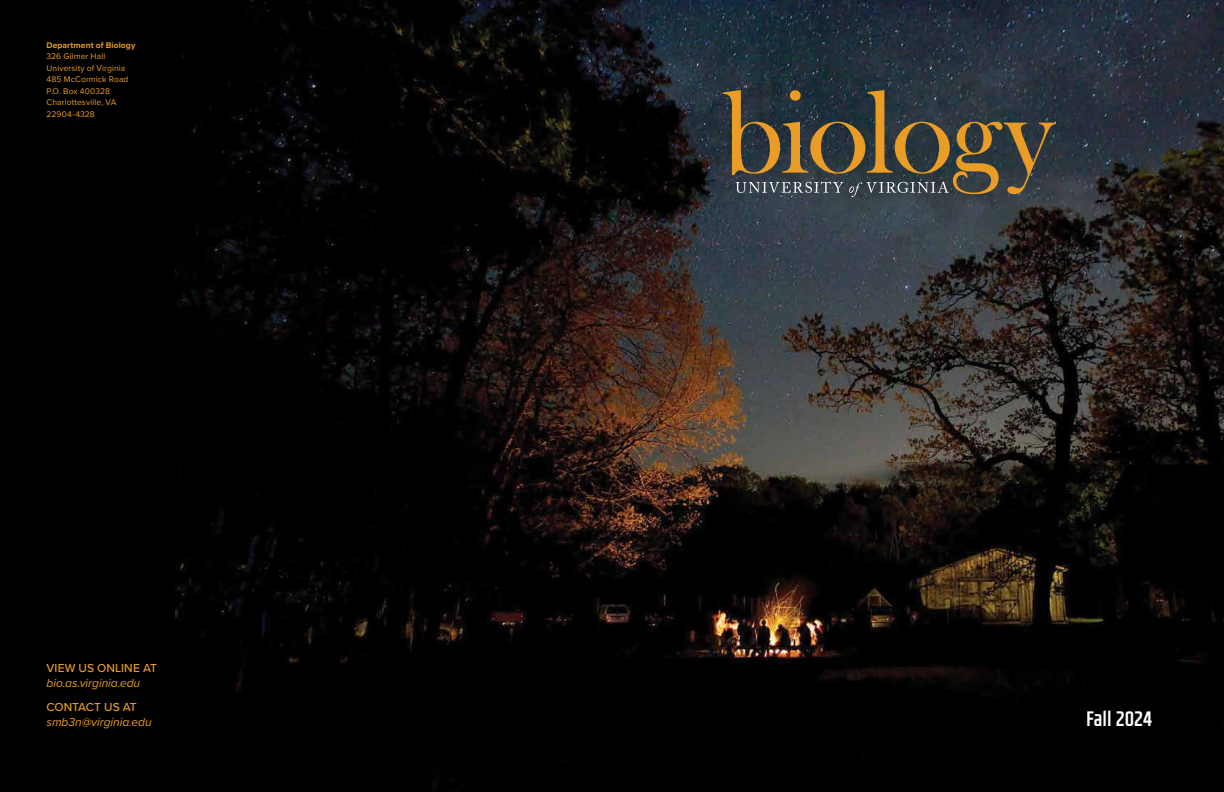
<style>
.page{position:relative;width:1224px;height:792px;background:#000}
.page>*{position:absolute;margin:0;border:0;box-sizing:border-box;transform-origin:0 0}
.t1{font:700 19.5px "CC Space Race";color:#fff}
.t2{font:italic 12px "Proxima Nova";letter-spacing:-.005em;color:#e99d27}
.t3{font:500 12px "Proxima Nova";color:#e99d27}
.t4{font:8.5px/11.5px "Proxima Nova";letter-spacing:.015em;color:#e99d27}
.t5{font:700 8.5px "Proxima Nova";letter-spacing:.01em;color:#e99d27}
</style>
<div class="page">
<img style="left:176px;top:0;width:1048px;height:788px">
<svg style="left:723px;top:90px;width:333px;height:107px;background:#504c3e"></svg>
<p class="t5" style="left:47px;top:38px;width:90px">Department of Biology</p>
<p class="t4" style="left:47px;top:50px;width:83px">326 Gilmer Hall<br>University of Virginia<br>485 McCormick Road<br>P.O. Box 400328<br>Charlottesville, VA<br>22904-4328</p>
<h2 class="t3" style="left:47px;top:659px;width:112px">VIEW US ONLINE AT</h2>
<h2 class="t2" style="left:47px;top:674px;width:95px">bio.as.virginia.edu</h2>
<h2 class="t3" style="left:47px;top:698px;width:92px">CONTACT US AT</h2>
<h2 class="t2" style="left:47px;top:713px;width:107px">smb3n@virginia.edu</h2>
<h1 class="t1" style="left:1086px;top:703px;width:68px">Fall 2024</h1>
</div>
